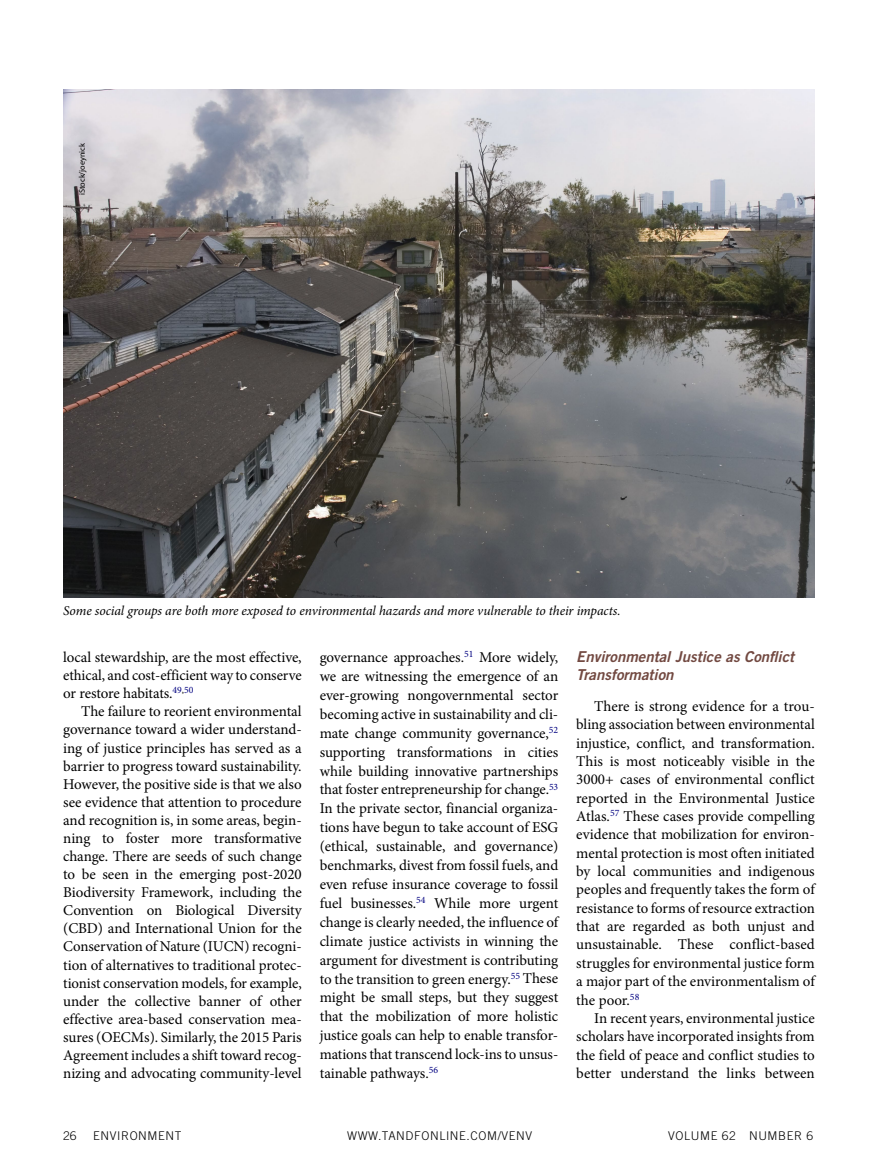
<style>
.page{position:relative;width:878px;height:1175px;background:#fff}
.page>*{position:absolute;margin:0;border:0;box-sizing:border-box;transform-origin:0 0}
.t1{font:15px/18px "Minion Pro";letter-spacing:-.005em;color:#000;text-align:justify}
.t2{font:15px/18.3px "Trade Gothic LT Std Bd 2 Obl";color:#724941}
.t3{font:italic 13.5px "Minion Pro";letter-spacing:-.005em;color:#000}
.t4{font:300 12px "Trade Gothic LT Std";letter-spacing:.05em;color:#000}
.t5{font:8.25px "Myriad Pro";color:#000}
</style>
<div class="page">
<img style="left:63px;top:89px;width:751px;height:508px">
<p class="t5" style="left:77px;top:195px;width:54px;rotate:-90deg">iStock/joeynick</p>
<p class="t3" style="left:63px;top:601px;width:559px">Some social groups are both more exposed to environmental hazards and more vulnerable to their impacts.</p>
<p class="t1" style="left:63px;top:648px;width:240px">local stewardship, are the most effective, ethical, and cost-efficient way to conserve or restore habitats.<sup>49</sup><sup>,</sup><sup>50</sup></p>
<p class="t1" style="left:63px;top:702px;width:240px;text-indent:18px">The failure to reorient environmental governance toward a wider understand&shy;ing of justice principles has served as a barrier to progress toward sustainability.<br>However, the positive side is that we also see evidence that attention to procedure and recognition is, in some areas, begin&shy;ning to foster more transformative change. There are seeds of such change to be seen in the emerging post-2020<br>Biodiversity Framework, including the Convention on Biological Diversity (CBD) and International Union for the Conservation of Nature (IUCN) recogni&shy;tion of alternatives to traditional protec&shy;tionist conservation models, for example, under the collective banner of other effective area-based conservation mea&shy;sures (OECMs). Similarly, the 2015 Paris Agreement includes a shift toward recog&shy;nizing and advocating community-level</p>
<p class="t1" style="left:320px;top:648px;width:240px;line-height:18.9px">governance approaches.<sup>51</sup> More widely, we are witnessing the emergence of an ever-growing nongovernmental sector becoming active in sustainability and cli&shy;mate change community governance,<sup>52 </sup>supporting transformations in cities while building innovative partnerships that foster entrepreneurship for change.<sup>53<br></sup>In the private sector, financial organiza&shy;tions have begun to take account of ESG (ethical, sustainable, and governance) benchmarks, divest from fossil fuels, and even refuse insurance coverage to fossil fuel businesses.<sup>54</sup> While more urgent change is clearly needed, the influence of climate justice activists in winning the argument for divestment is contributing to the transition to green energy.<sup>55</sup> These might be small steps, but they suggest that the mobilization of more holistic justice goals can help to enable transfor&shy;mations that transcend lock-ins to unsus&shy;tainable pathways.<sup>56</sup></p>
<p class="t2" style="left:576px;top:647px;width:219px">Environmental Justice as Conflict<br>Transformation</p>
<p class="t1" style="left:576px;top:697px;width:240px;text-indent:18px">There is strong evidence for a trou&shy;bling association between environmental injustice, conflict, and transformation.<br>This is most noticeably visible in the 3000+ cases of environmental conflict reported in the Environmental Justice Atlas.<sup>57</sup> These cases provide compelling evidence that mobilization for environ&shy;mental protection is most often initiated by local communities and indigenous peoples and frequently takes the form of resistance to forms of resource extraction that are regarded as both unjust and unsustainable. These conflict-based struggles for environmental justice form a major part of the environmentalism of the poor.<sup>58</sup></p>
<p class="t1" style="left:576px;top:1009px;width:240px;text-indent:18px">In recent years, environmental justice scholars have incorporated insights from the field of peace and conflict studies to better understand the links between</p>
<p class="t4" style="left:63px;top:1128px;width:15px">26</p>
<p class="t4" style="left:93px;top:1128px;width:90px">ENVIRONMENT</p>
<p class="t4" style="left:347px;top:1128px;width:186px">WWW.TANDFONLINE.COM/VENV</p>
<p class="t4" style="left:668px;top:1128px;width:146px">VOLUME 62 NUMBER 6</p>
</div>
